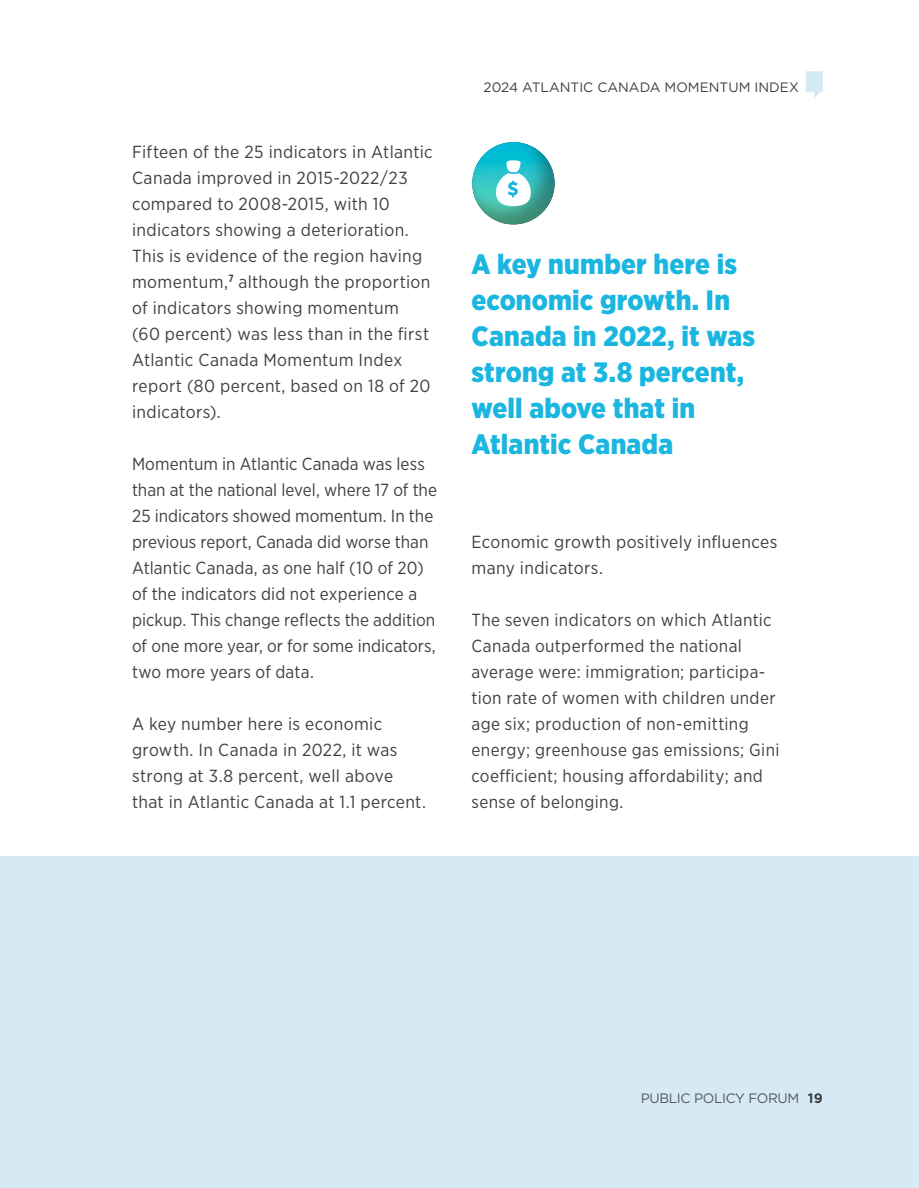
<style>
.page{position:relative;width:919px;height:1188px;background:#fff}
.page>*{position:absolute;margin:0;border:0;box-sizing:border-box;transform-origin:0 0}
.t1{font:900 28px/36px "Gotham Narrow";letter-spacing:.005em;color:#1bb6e0}
.t2{font:17.6px/26px "Gotham Narrow";letter-spacing:.015em;color:#414042}
.t3{font:13.6px "Gotham";color:#414042}
.t4{font:13.6px "Gotham";letter-spacing:-.025em;color:#565659}
.s1{font-weight:700;color:#414042}
</style>
<div class="page">
<svg style="left:805px;top:71px;width:18px;height:27px"></svg>
<div style="left:0;top:857px;width:919px;height:331px;background:#d5eaf5"></div>
<div style="left:455px;top:125px;width:118px;height:100px;background:#000;opacity:.35"></div>
<svg style="left:495px;top:160px;width:37px;height:46px"></svg>
<p class="t2" style="left:132px;top:138px;width:302px">Fifteen of the 25 indicators in Atlantic Canada improved in 2015-2022/23 compared to 2008-2015, with 10 indicators showing a deterioration.<br>This is evidence of the region having momentum,<sup>7</sup> although the proportion of indicators showing momentum<br>(60 percent) was less than in the first Atlantic Canada Momentum Index report (80 percent, based on 18 of 20 indicators).</p>
<p class="t2" style="left:132px;top:450px;width:306px">Momentum in Atlantic Canada was less than at the national level, where 17 of the 25 indicators showed momentum. In the previous report, Canada did worse than Atlantic Canada, as one half (10 of 20) of the indicators did not experience a pickup. This change reflects the addition of one more year, or for some indicators, two more years of data.</p>
<p class="t2" style="left:132px;top:710px;width:295px">A key number here is economic growth. In Canada in 2022, it was strong at 3.8 percent, well above that in Atlantic Canada at 1.1 percent.</p>
<p class="t3" style="left:483px;top:78px;width:317px">2024 ATLANTIC CANADA MOMENTUM INDEX</p>
<h1 class="t1" style="left:471px;top:246px;width:285px">A key number here is economic growth. In<br>Canada in 2022, it was strong at 3.8 percent, well above that in<br>Atlantic Canada</h1>
<p class="t2" style="left:471px;top:528px;width:307px">Economic growth positively influences many indicators.</p>
<p class="t2" style="left:471px;top:606px;width:309px">The seven indicators on which Atlantic Canada outperformed the national average were: immigration; participa&shy;tion rate of women with children under age six; production of non-emitting energy; greenhouse gas emissions; Gini coefficient; housing affordability; and sense of belonging.</p>
<p class="t4" style="left:640px;top:1089px;width:184px">PUBLIC POLICY FORUM <span class="s1">19</span></p>
</div>
